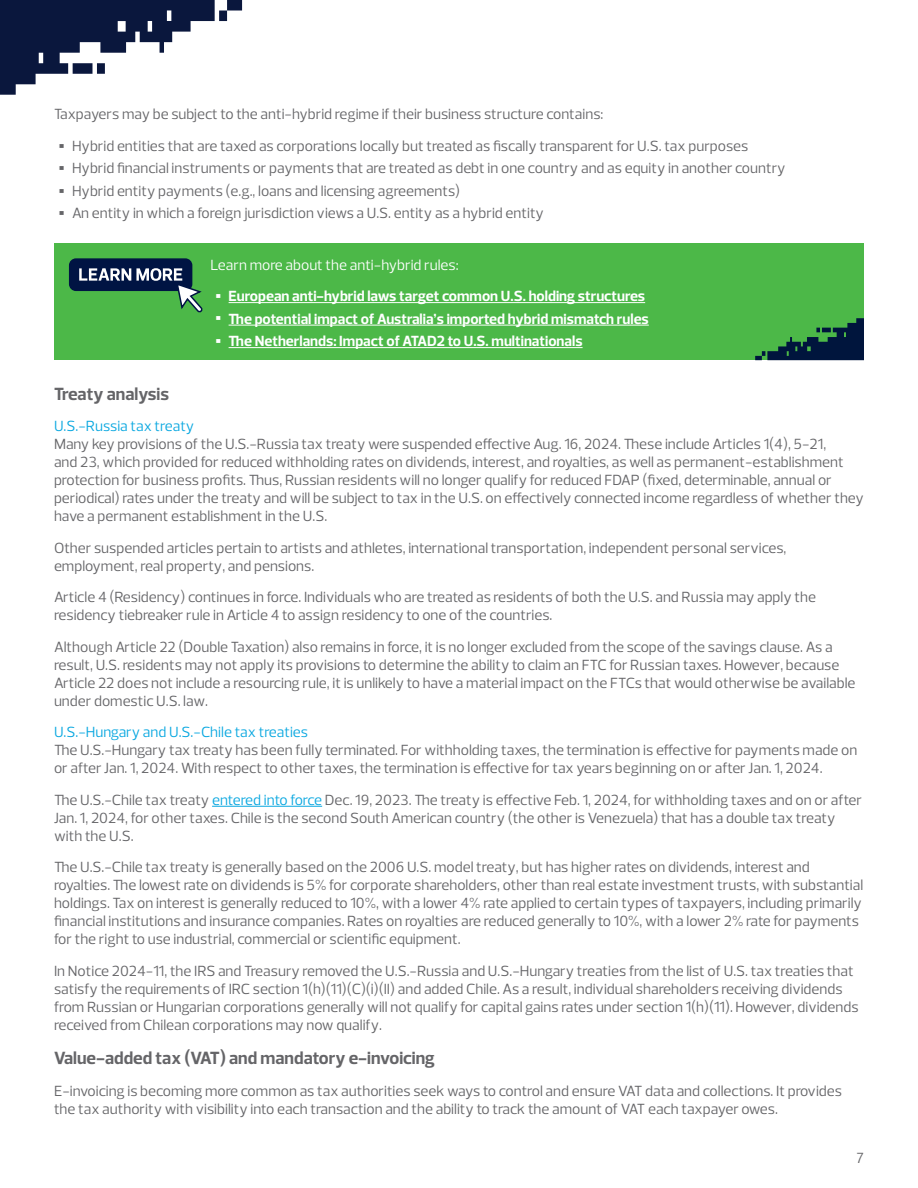
<style>
.page{position:relative;width:918px;height:1188px;background:#fff}
.page>*{position:absolute;margin:0;border:0;box-sizing:border-box;transform-origin:0 0}
.t1{font:700 18px "Prelo";color:#656568}
.t2{font:15px/18px "Prelo";color:#656568}
.t3{font:700 15px "Prelo";color:#fff}
.t4{font:15px "Prelo";color:#08a7e0}
.t5{font:15px "Prelo";color:#fff}
.s1{font-weight:900;font-size:24px}
.s2{color:#08a7e0}
</style>
<div class="page">
<hr style="left:212px;top:806px;width:110px;height:1px;background:#08a7e0">
<svg style="left:0;top:0;width:242px;height:95px"></svg>
<div style="left:54px;top:244px;width:810px;height:116px;background:#4cb848"></div>
<div style="left:69px;top:258px;width:123px;height:33px;background:#001443;border-radius:7px"></div>
<svg style="left:79px;top:268px;width:124px;height:45px"></svg>
<hr style="left:229px;top:302px;width:416px;height:1px;background:#fff">
<hr style="left:229px;top:325px;width:420px;height:1px;background:#fff">
<hr style="left:229px;top:347px;width:354px;height:1px;background:#fff">
<svg style="left:755px;top:318px;width:109px;height:42px"></svg>
<p class="t2" style="left:54px;top:105px;width:551px">Taxpayers may be subject to the anti-hybrid regime if their business structure contains:</p>
<p class="t2" style="left:58px;top:137px;width:691px"><span class="s1">•</span> Hybrid entities that are taxed as corporations locally but treated as fiscally transparent for U.S. tax purposes</p>
<p class="t2" style="left:58px;top:159px;width:729px"><span class="s1">•</span> Hybrid financial instruments or payments that are treated as debt in one country and as equity in another country</p>
<p class="t2" style="left:58px;top:182px;width:403px"><span class="s1">•</span> Hybrid entity payments (e.g., loans and licensing agreements)</p>
<p class="t2" style="left:58px;top:204px;width:487px"><span class="s1">•</span> An entity in which a foreign jurisdiction views a U.S. entity as a hybrid entity</p>
<p class="t5" style="left:211px;top:255px;width:250px">Learn more about the anti-hybrid rules:</p>
<p class="t3" style="left:215px;top:287px;width:432px"><span class="s1">•</span> European anti-hybrid laws target common U.S. holding structures</p>
<p class="t3" style="left:215px;top:309px;width:435px"><span class="s1">•</span> The potential impact of Australia’s imported hybrid mismatch rules</p>
<p class="t3" style="left:215px;top:332px;width:369px"><span class="s1">•</span> The Netherlands: Impact of ATAD2 to U.S. multinationals</p>
<p class="t1" style="left:54px;top:383px;width:117px">Treaty analysis</p>
<p class="t4" style="left:54px;top:417px;width:142px">U.S.-Russia tax treaty</p>
<p class="t2" style="left:54px;top:435px;width:811px">Many key provisions of the U.S.-Russia tax treaty were suspended effective Aug. 16, 2024. These include Articles 1(4), 5-21,<br>and 23, which provided for reduced withholding rates on dividends, interest, and royalties, as well as permanent-establishment protection for business profits. Thus, Russian residents will no longer qualify for reduced FDAP (fixed, determinable, annual or periodical) rates under the treaty and will be subject to tax in the U.S. on effectively connected income regardless of whether they have a permanent establishment in the U.S.</p>
<p class="t2" style="left:54px;top:539px;width:734px">Other suspended articles pertain to artists and athletes, international transportation, independent personal services, employment, real property, and pensions.</p>
<p class="t2" style="left:54px;top:588px;width:764px">Article 4 (Residency) continues in force. Individuals who are treated as residents of both the U.S. and Russia may apply the residency tiebreaker rule in Article 4 to assign residency to one of the countries.</p>
<p class="t2" style="left:54px;top:638px;width:803px">Although Article 22 (Double Taxation) also remains in force, it is no longer excluded from the scope of the savings clause. As a result, U.S. residents may not apply its provisions to determine the ability to claim an FTC for Russian taxes. However, because Article 22 does not include a resourcing rule, it is unlikely to have a material impact on the FTCs that would otherwise be available under domestic U.S. law.</p>
<p class="t4" style="left:54px;top:723px;width:256px">U.S.-Hungary and U.S.-Chile tax treaties</p>
<p class="t2" style="left:54px;top:741px;width:805px">The U.S.-Hungary tax treaty has been fully terminated. For withholding taxes, the termination is effective for payments made on or after Jan. 1, 2024. With respect to other taxes, the termination is effective for tax years beginning on or after Jan. 1, 2024.</p>
<p class="t2" style="left:54px;top:791px;width:809px">The U.S.-Chile tax treaty <span class="s2">entered into force</span> Dec. 19, 2023. The treaty is effective Feb. 1, 2024, for withholding taxes and on or after<br>Jan. 1, 2024, for other taxes. Chile is the second South American country (the other is Venezuela) that has a double tax treaty with the U.S.</p>
<p class="t2" style="left:54px;top:858px;width:811px">The U.S.-Chile tax treaty is generally based on the 2006 U.S. model treaty, but has higher rates on dividends, interest and royalties. The lowest rate on dividends is 5% for corporate shareholders, other than real estate investment trusts, with substantial holdings. Tax on interest is generally reduced to 10%, with a lower 4% rate applied to certain types of taxpayers, including primarily financial institutions and insurance companies. Rates on royalties are reduced generally to 10%, with a lower 2% rate for payments for the right to use industrial, commercial or scientific equipment.</p>
<p class="t2" style="left:54px;top:962px;width:806px">In Notice 2024-11, the IRS and Treasury removed the U.S.-Russia and U.S.-Hungary treaties from the list of U.S. tax treaties that satisfy the requirements of IRC section 1(h)(11)(C)(i)(II) and added Chile. As a result, individual shareholders receiving dividends from Russian or Hungarian corporations generally will not qualify for capital gains rates under section 1(h)(11). However, dividends received from Chilean corporations may now qualify.</p>
<p class="t1" style="left:54px;top:1047px;width:382px">Value-added tax (VAT) and mandatory e-invoicing</p>
<p class="t2" style="left:54px;top:1082px;width:789px">E-invoicing is becoming more common as tax authorities seek ways to control and ensure VAT data and collections. It provides the tax authority with visibility into each transaction and the ability to track the amount of VAT each taxpayer owes.</p>
<p class="t2" style="left:856px;top:1149px;width:9px">7</p>
</div>
